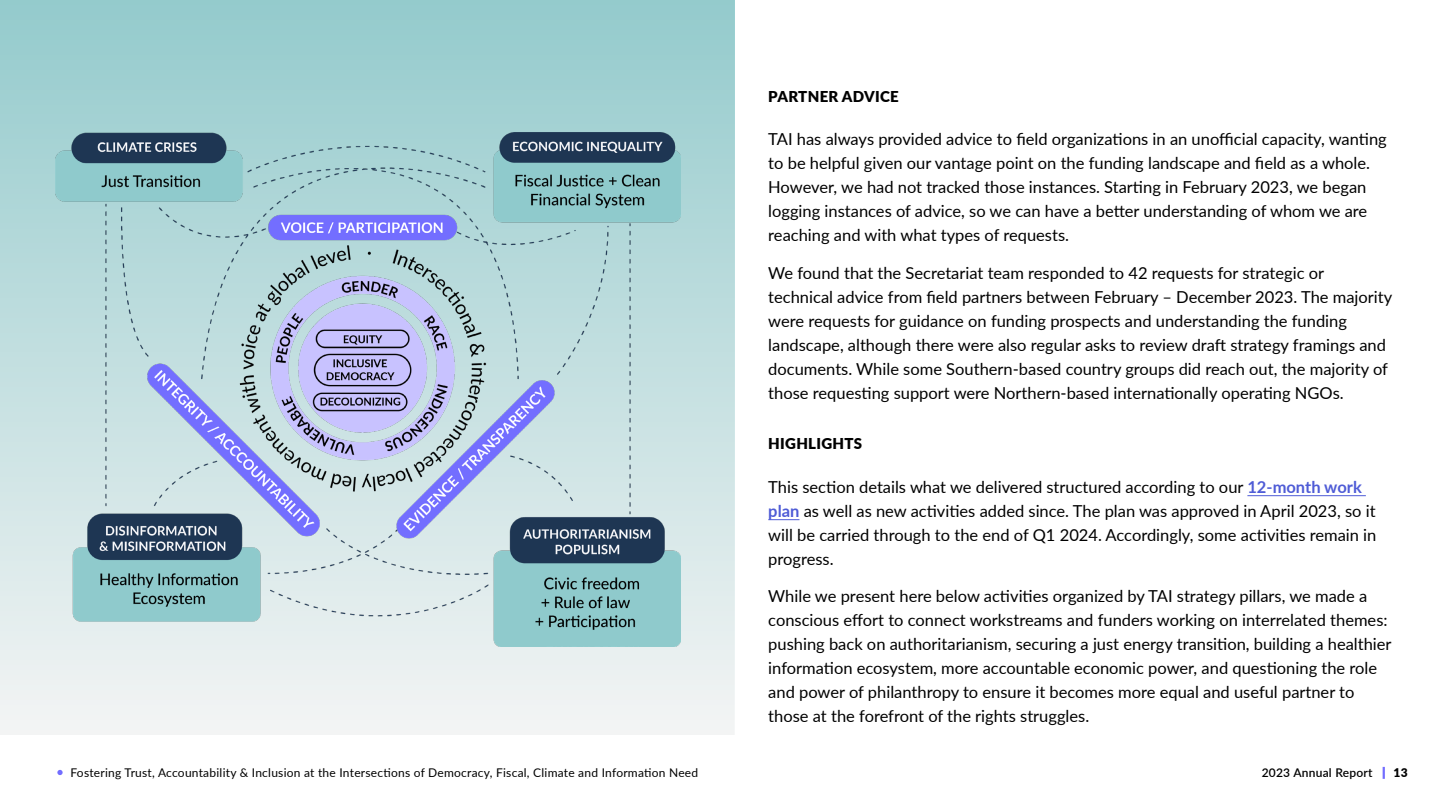
<style>
.page{position:relative;width:1440px;height:810px;background:#fff}
.page>*{position:absolute;margin:0;border:0;box-sizing:border-box;transform-origin:0 0}
.t1{font:16.5px/24px "Lato";color:#000}
.t2{font:900 15px "Lato";letter-spacing:.02em;color:#000}
.t3{font:12px "Lato";letter-spacing:.02em;color:#000}
.t4{font:600 12px "Lato";letter-spacing:.02em;color:#000}
.t5{font:900 12px "Lato";color:#000}
.s1{font-weight:700;color:#4f5cd6}
</style>
<div class="page">
<svg style="left:1383px;top:767px;width:2px;height:12px"></svg>
<svg style="left:57px;top:770px;width:6px;height:5px"></svg>
<hr style="left:1247px;top:495px;width:119px;height:1px;background:#4f5cd6">
<hr style="left:768px;top:519px;width:31px;height:1px;background:#4f5cd6">
<img style="left:55px;top:132px;width:625px;height:514px">
<p class="t2" style="left:768px;top:85px;width:132px">PARTNER ADVICE</p>
<p class="t1" style="left:768px;top:127px;width:620px">TAI has always provided advice to field organizations in an unofficial capacity, wanting to be helpful given our vantage point on the funding landscape and field as a whole.<br>However, we had not tracked those instances. Starting in February 2023, we began logging instances of advice, so we can have a better understanding of whom we are reaching and with what types of requests.</p>
<p class="t1" style="left:768px;top:260px;width:626px">We found that the Secretariat team responded to 42 requests for strategic or technical advice from field partners between February – December 2023. The majority were requests for guidance on funding prospects and understanding the funding landscape, although there were also regular asks to review draft strategy framings and documents. While some Southern-based country groups did reach out, the majority of those requesting support were Northern-based internationally operating NGOs.</p>
<p class="t2" style="left:768px;top:433px;width:95px">HIGHLIGHTS</p>
<p class="t1" style="left:768px;top:474px;width:610px">This section details what we delivered structured according to our <span class="s1">12-month work plan</span> as well as new activities added since. The plan was approved in April 2023, so it will be carried through to the end of Q1 2024. Accordingly, some activities remain in progress.</p>
<p class="t1" style="left:768px;top:584px;width:625px">While we present here below activities organized by TAI strategy pillars, we made a conscious effort to connect workstreams and funders working on interrelated themes: pushing back on authoritarianism, securing a just energy transition, building a healthier information ecosystem, more accountable economic power, and questioning the role and power of philanthropy to ensure it becomes more equal and useful partner to those at the forefront of the rights struggles.</p>
<p class="t3" style="left:70px;top:764px;width:629px">Fostering Trust, Accountability &amp; Inclusion at the Intersections of Democracy, Fiscal, Climate and Information Need</p>
<p class="t4" style="left:1262px;top:763px;width:112px">2023 Annual Report</p>
<p class="t5" style="left:1394px;top:763px;width:16px">13</p>
</div>
